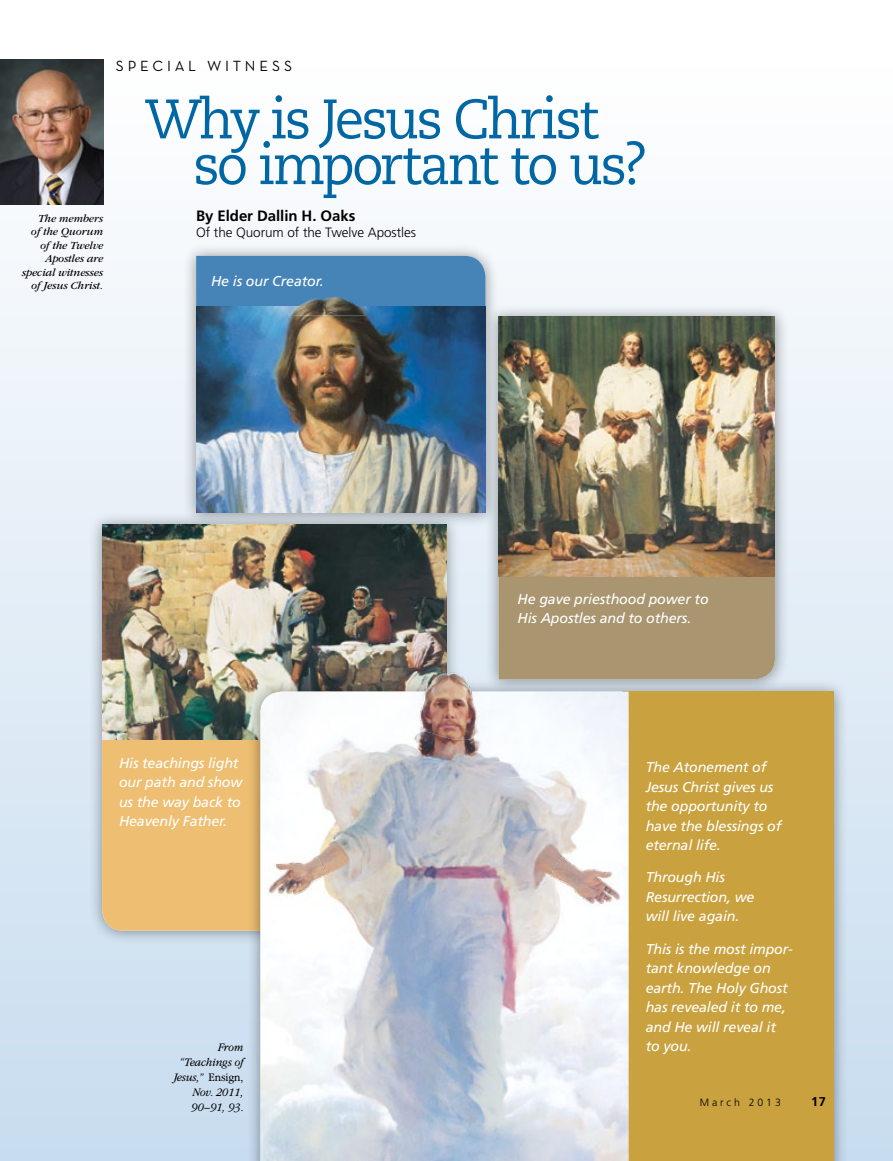
<style>
.page{position:relative;width:893px;height:1161px;background:#fff}
.page>*{position:absolute;margin:0;border:0;box-sizing:border-box;transform-origin:0 0}
.ARTCL_title{font:55.5px/45.8px "Caecilialds Std";letter-spacing:-.05em;color:#0067a4;scale:.95 1}
.ARTCL-BY_para_first{font:700 15px "Frutigerlds Lat";letter-spacing:-.005em;color:#000}
.ARTCL_seriesTitle{font:15px "Neutralds Lat Book Alt";letter-spacing:.25em;color:#000}
.FIGimg_para_first{font:italic 14.25px/19.5px "Frutigerlds Lat";letter-spacing:-.01em;color:#fff}
.ARTCL-BY_para{font:300 13.5px "Frutigerlds Lat";letter-spacing:-.005em;color:#000}
.Folio_R{font:700 12.75px "Frutigerlds Lat";color:#000}
.ARTCL-EVT_para{font:italic 300 12px/15px "Garamondlds Lat Plus";letter-spacing:-.01em;color:#000;text-align:right;scale:.95 1}
.ARTCL_kicker2{font:italic 11.25px/13.5px "Garamondlds Lat";letter-spacing:-.01em;color:#000;text-align:right}
.Folio_R-2{font:300 10.5px "Frutigerlds Lat";letter-spacing:.28em;color:#000}
.s1{font-style:normal}
</style>
<div class="page">
<div style="left:0;top:68px;width:893px;height:1093px;background:linear-gradient(to bottom,#fefefe,#c8dcef)"></div>
<div style="left:88px;top:511px;width:373px;height:434px;background:#000;opacity:.4"></div>
<div style="left:102px;top:740px;width:144px;height:190px;background:#eebf72"></div>
<img style="left:102px;top:525px;width:344px;height:215px">
<div style="left:484px;top:302px;width:305px;height:391px;background:#000;opacity:.4"></div>
<div style="left:498px;top:576px;width:277px;height:101px;background:#a99670"></div>
<img style="left:498px;top:317px;width:277px;height:259px">
<div style="left:246px;top:677px;width:602px;height:484px;background:#000;opacity:.4"></div>
<div style="left:182px;top:241px;width:318px;height:286px;background:#000;opacity:.4"></div>
<div style="left:196px;top:256px;width:290px;height:50px;background:#4684b8"></div>
<img style="left:196px;top:306px;width:290px;height:207px">
<img style="left:286px;top:290px;width:90px;height:28px">
<div style="left:622px;top:691px;width:211px;height:470px;background:#c9a23f"></div>
<img style="left:260px;top:668px;width:369px;height:493px">
<img style="left:0;top:60px;width:103px;height:144px">
<p class="ARTCL_kicker2" style="left:22px;top:211px;width:83px">The members<br>of the Quorum of the Twelve<br>Apostles are special witnesses of Jesus Christ.</p>
<p class="ARTCL_seriesTitle" style="left:116px;top:55px;width:178px">SPECIAL WITNESS</p>
<p class="ARTCL_title" style="left:193px;top:97px;width:481px;text-indent:-48px">Why is Jesus Christ so important to us?</p>
<p class="ARTCL-BY_para_first" style="left:196px;top:205px;width:161px">By Elder Dallin H. Oaks</p>
<p class="ARTCL-BY_para" style="left:196px;top:222px;width:221px">Of the Quorum of the Twelve Apostles</p>
<p class="FIGimg_para_first" style="left:211px;top:270px;width:114px">He is our Creator.</p>
<p class="FIGimg_para_first" style="left:119px;top:752px;width:125px">His teachings light our path and show us the way back to<br>Heavenly Father.</p>
<p class="ARTCL-EVT_para" style="left:174px;top:1039px;width:75px">From “Teachings of<br>Jesus,” <span class="s1">Ensign,<br></span>Nov. 2011,<br>90–91, 93.</p>
<p class="FIGimg_para_first" style="left:518px;top:588px;width:193px">He gave priesthood power to<br>His Apostles and to others.</p>
<p class="FIGimg_para_first" style="left:646px;top:756px;width:137px">The Atonement of<br>Jesus Christ gives us the opportunity to have the blessings of eternal life.</p>
<p class="FIGimg_para_first" style="left:646px;top:867px;width:110px">Through His<br>Resurrection, we will live again.</p>
<p class="FIGimg_para_first" style="left:646px;top:938px;width:149px">This is the most impor&shy;tant knowledge on earth. The Holy Ghost has revealed it to me, and He will reveal it to you.</p>
<p class="Folio_R-2" style="left:700px;top:1094px;width:83px">March 2013</p>
<p class="Folio_R" style="left:811px;top:1091px;width:16px">17</p>
</div>
